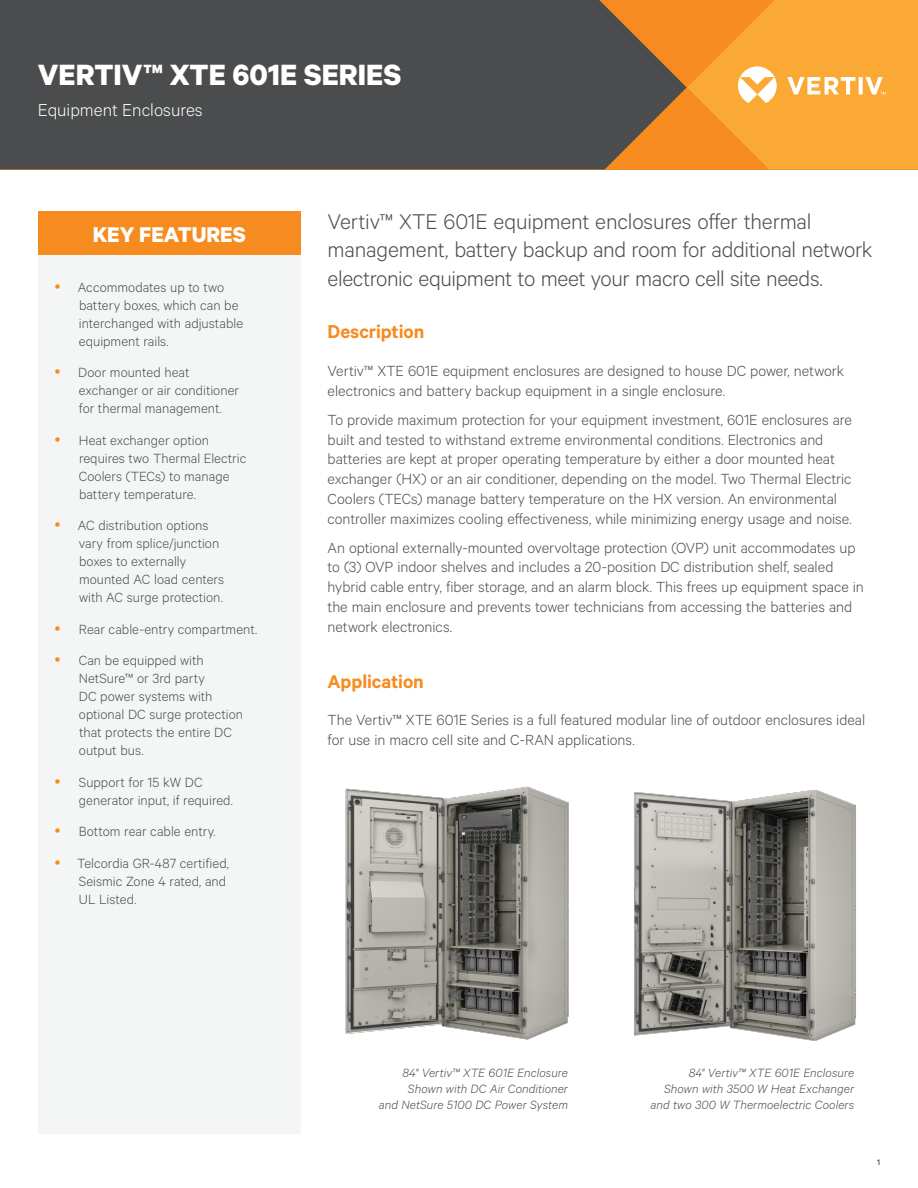
<style>
.page{position:relative;width:918px;height:1188px;background:#fff}
.page>*{position:absolute;margin:0;border:0;box-sizing:border-box;transform-origin:0 0}
.Vertiv_Header_Title{font:700 33px "Calibre";color:#fff}
.Vertiv_Lead-in{font:300 24px/28.8px "Calibre";letter-spacing:-.015em;color:#4b4c4d}
.Orange_Box_Heading{font:700 24px "Calibre";color:#fff}
.Vertiv_Orange_Main_H{font:600 21px "Calibre";letter-spacing:-.005em;color:#f68b1f}
.Vertiv_Header_Subtit{font:300 19.5px "Calibre";color:#fff}
.Vertiv_Body_Text{font:300 16.5px/19.8px "Calibre";color:#4b4c4d}
.t1{font:300 15px/18px "Calibre";color:#4b4c4d}
.Vertiv_Caption{font:italic 300 13.5px/16.2px "Calibre";letter-spacing:.005em;color:#4b4c4d;text-align:right}
.Page_Number_Right{font:9px "Calibre";color:#231f20}
</style>
<div class="page">
<div style="left:0;top:0;width:563px;height:170px;background:#4b4c4d"></div>
<svg style="left:563px;top:0;width:355px;height:170px;background:#d08e3a"></svg>
<div style="left:38px;top:254px;width:263px;height:880px;background:#f4f5f5"></div>
<div style="left:38px;top:211px;width:263px;height:43px;background:#f68b1f"></div>
<img style="left:634px;top:790px;width:222px;height:251px">
<img style="left:345px;top:786px;width:224px;height:254px">
<p class="Vertiv_Header_Title" style="left:38px;top:54px;width:365px">VERTIV™ XTE 601E SERIES</p>
<p class="Vertiv_Header_Subtit" style="left:38px;top:98px;width:166px">Equipment Enclosures</p>
<p class="Orange_Box_Heading" style="left:93px;top:219px;width:155px">KEY FEATURES</p>
<p class="t1" style="left:78px;top:277px;width:167px">Accommodates up to two battery boxes, which can be interchanged with adjustable equipment rails.</p>
<p class="t1" style="left:78px;top:363px;width:162px">Door mounted heat exchanger or air conditioner for thermal management.</p>
<p class="t1" style="left:79px;top:430px;width:169px">Heat exchanger option requires two Thermal Electric<br>Coolers (TECs) to manage battery temperature.</p>
<p class="t1" style="left:78px;top:516px;width:148px">AC distribution options vary from splice/junction boxes to externally mounted AC load centers with AC surge protection.</p>
<p class="t1" style="left:79px;top:619px;width:180px">Rear cable-entry compartment.</p>
<p class="t1" style="left:79px;top:651px;width:166px">Can be equipped with<br>NetSure™ or 3rd party<br>DC power systems with optional DC surge protection that protects the entire DC output bus.</p>
<p class="t1" style="left:79px;top:772px;width:156px">Support for 15 kW DC generator input, if required.</p>
<p class="t1" style="left:79px;top:822px;width:138px">Bottom rear cable entry.</p>
<p class="t1" style="left:77px;top:853px;width:153px">Telcordia GR-487 certified,<br>Seismic Zone 4 rated, and<br>UL Listed.</p>
<p class="Vertiv_Lead-in" style="left:328px;top:206px;width:546px">Vertiv™ XTE 601E equipment enclosures offer thermal management, battery backup and room for additional network electronic equipment to meet your macro cell site needs.</p>
<p class="Vertiv_Orange_Main_H" style="left:328px;top:319px;width:98px">Description</p>
<p class="Vertiv_Body_Text" style="left:328px;top:360px;width:518px">Vertiv™ XTE 601E equipment enclosures are designed to house DC power, network electronics and battery backup equipment in a single enclosure.</p>
<p class="Vertiv_Body_Text" style="left:328px;top:409px;width:526px">To provide maximum protection for your equipment investment, 601E enclosures are built and tested to withstand extreme environmental conditions. Electronics and batteries are kept at proper operating temperature by either a door mounted heat exchanger (HX) or an air conditioner, depending on the model. Two Thermal Electric Coolers (TECs) manage battery temperature on the HX version. An environmental controller maximizes cooling effectiveness, while minimizing energy usage and noise.</p>
<p class="Vertiv_Body_Text" style="left:328px;top:537px;width:538px">An optional externally-mounted overvoltage protection (OVP) unit accommodates up to (3) OVP indoor shelves and includes a 20-position DC distribution shelf, sealed hybrid cable entry, fiber storage, and an alarm block. This frees up equipment space in the main enclosure and prevents tower technicians from accessing the batteries and network electronics.</p>
<p class="Vertiv_Orange_Main_H" style="left:328px;top:669px;width:98px">Application</p>
<p class="Vertiv_Body_Text" style="left:328px;top:710px;width:539px">The Vertiv™ XTE 601E Series is a full featured modular line of outdoor enclosures ideal for use in macro cell site and C-RAN applications.</p>
<p class="Vertiv_Caption" style="left:379px;top:1064px;width:191px">84" Vertiv™ XTE 601E Enclosure<br>Shown with DC Air Conditioner<br>and NetSure 5100 DC Power System</p>
<p class="Vertiv_Caption" style="left:651px;top:1064px;width:205px">84" Vertiv™ XTE 601E Enclosure<br>Shown with 3500 W Heat Exchanger and two 300 W Thermoelectric Coolers</p>
<p class="Page_Number_Right" style="left:877px;top:1157px;width:4px">1</p>
</div>
